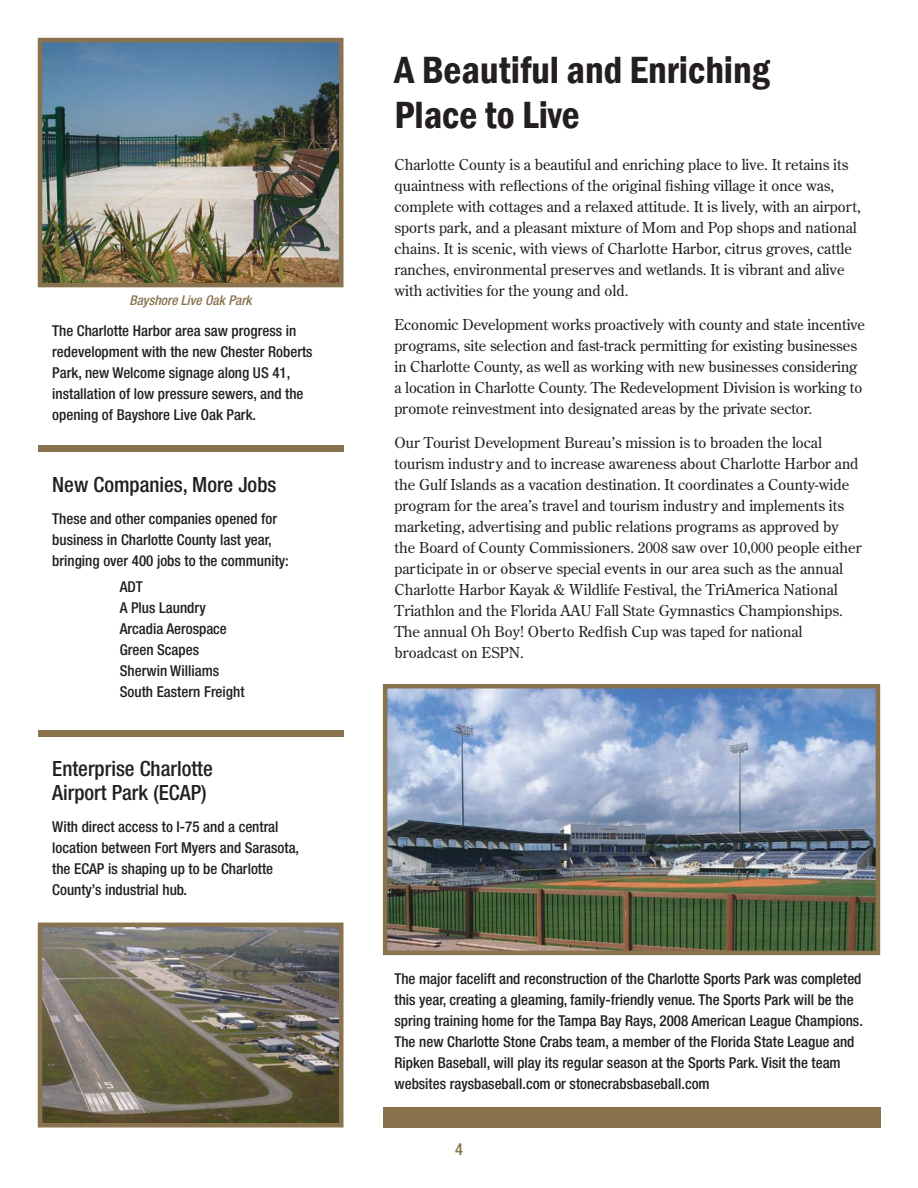
<style>
.page{position:relative;width:918px;height:1188px;background:#fff}
.page>*{position:absolute;margin:0;border:0;box-sizing:border-box;transform-origin:0 0}
.t1{font:600 condensed 39px/45px "Franklin Gothic";color:#241f1f}
.t2{font:500 condensed 21px/24px "Helvetica Neue";color:#241f1f}
.t3{font:500 condensed 16.5px "Helvetica Neue";color:#89724e}
.t4{font:15px/21px "Century Old Style Std";color:#241f1f}
.t5{font:500 condensed 15px/21px "Helvetica Neue";color:#241f1f}
.t6{font:italic 500 condensed 13.5px "Helvetica Neue";color:#89724e}
</style>
<div class="page">
<img style="left:388px;top:689px;width:487px;height:261px">
<div style="left:383px;top:684px;width:497px;height:271px;border:4px solid #89724e"></div>
<div style="left:383px;top:1107px;width:497px;height:21px;background:#89724e"></div>
<img style="left:43px;top:43px;width:296px;height:239px">
<div style="left:38px;top:38px;width:306px;height:249px;border:4px solid #89724e"></div>
<div style="left:38px;top:445px;width:306px;height:7px;background:#89724e"></div>
<div style="left:38px;top:730px;width:306px;height:6px;background:#89724e"></div>
<img style="left:43px;top:928px;width:296px;height:195px">
<div style="left:38px;top:923px;width:306px;height:205px;border:4px solid #89724e"></div>
<p class="t6" style="left:129px;top:292px;width:124px">Bayshore Live Oak Park</p>
<p class="t5" style="left:52px;top:320px;width:262px">The Charlotte Harbor area saw progress in redevelopment with the new Chester Roberts Park, new Welcome signage along US 41, installation of low pressure sewers, and the opening of Bayshore Live Oak Park.</p>
<h2 class="t2" style="left:52px;top:472px;width:226px">New Companies, More Jobs</h2>
<p class="t5" style="left:52px;top:507px;width:238px">These and other companies opened for business in Charlotte County last year, bringing over 400 jobs to the community:</p>
<p class="t5" style="left:120px;top:576px;width:126px">ADT<br>A Plus Laundry<br>Arcadia Aerospace<br>Green Scapes<br>Sherwin Williams<br>South Eastern Freight</p>
<h2 class="t2" style="left:52px;top:756px;width:162px">Enterprise Charlotte<br>Airport Park (ECAP)</h2>
<p class="t5" style="left:52px;top:816px;width:248px">With direct access to I-75 and a central location between Fort Myers and Sarasota, the ECAP is shaping up to be Charlotte County’s industrial hub.</p>
<h1 class="t1" style="left:394px;top:46px;width:377px">A Beautiful and Enriching<br>Place to Live</h1>
<p class="t4" style="left:394px;top:154px;width:468px">Charlotte County is a beautiful and enriching place to live. It retains its quaintness with reflections of the original fishing village it once was, complete with cottages and a relaxed attitude. It is lively, with an airport, sports park, and a pleasant mixture of Mom and Pop shops and national chains. It is scenic, with views of Charlotte Harbor, citrus groves, cattle ranches, environmental preserves and wetlands. It is vibrant and alive with activities for the young and old.</p>
<p class="t4" style="left:394px;top:314px;width:472px">Economic Development works proactively with county and state incentive programs, site selection and fast-track permitting for existing businesses in Charlotte County, as well as working with new businesses considering a location in Charlotte County. The Redevelopment Division is working to promote reinvestment into designated areas by the private sector.</p>
<p class="t4" style="left:394px;top:432px;width:469px">Our Tourist Development Bureau’s mission is to broaden the local tourism industry and to increase awareness about Charlotte Harbor and the Gulf Islands as a vacation destination. It coordinates a County-wide program for the area’s travel and tourism industry and implements its marketing, advertising and public relations programs as approved by the Board of County Commissioners. 2008 saw over 10,000 people either participate in or observe special events in our area such as the annual Charlotte Harbor Kayak &amp; Wildlife Festival, the TriAmerica National Triathlon and the Florida AAU Fall State Gymnastics Championships.<br>The annual Oh Boy! Oberto Redfish Cup was taped for national broadcast on ESPN.</p>
<p class="t5" style="left:394px;top:968px;width:470px">The major facelift and reconstruction of the Charlotte Sports Park was completed this year, creating a gleaming, family-friendly venue. The Sports Park will be the spring training home for the Tampa Bay Rays, 2008 American League Champions.<br>The new Charlotte Stone Crabs team, a member of the Florida State League and Ripken Baseball, will play its regular season at the Sports Park. Visit the team websites raysbaseball.com or stonecrabsbaseball.com</p>
<p class="t3" style="left:455px;top:1139px;width:9px">4</p>
</div>
